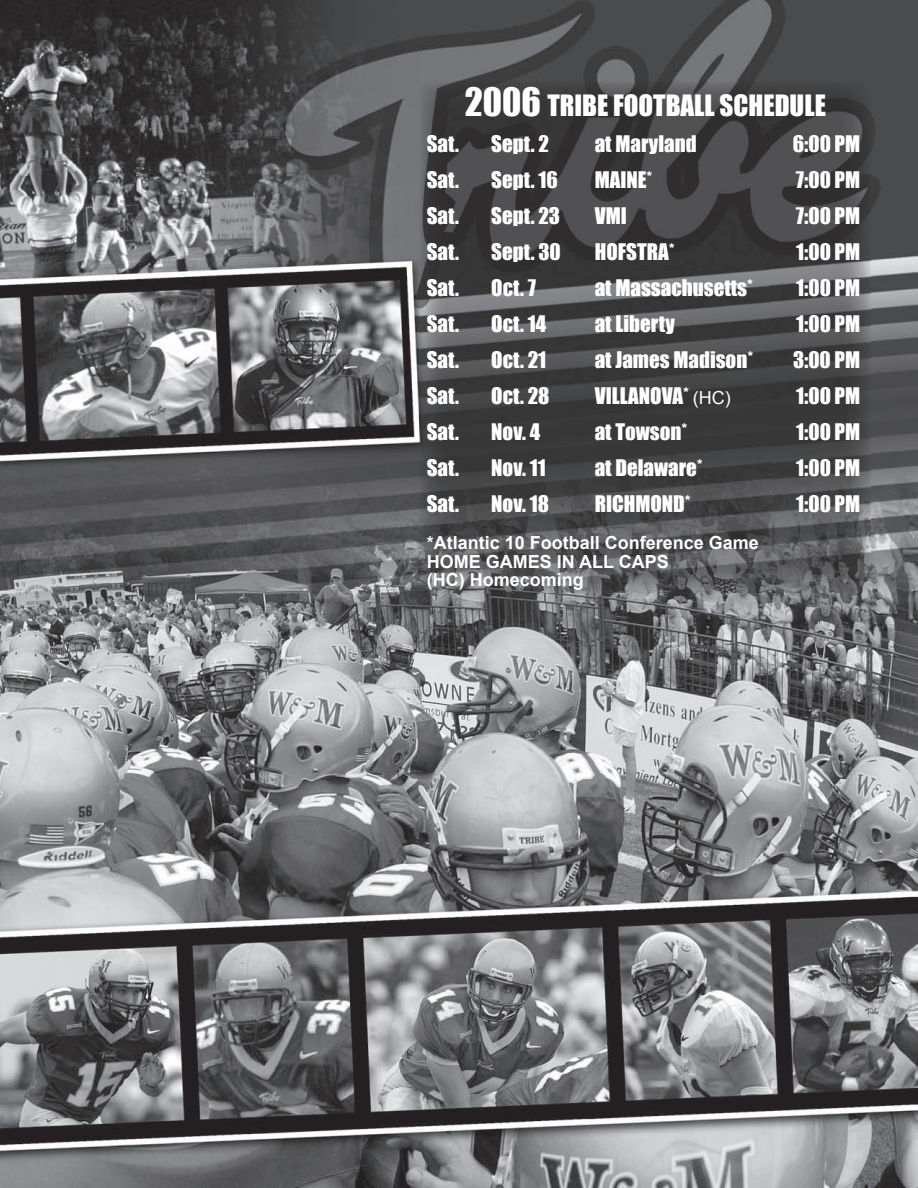
<style>
.page{position:relative;width:918px;height:1188px;background:#fff}
.page>*{position:absolute;margin:0;border:0;box-sizing:border-box;transform-origin:0 0}
.t1{font:27px "Impact";color:#fff}
.t2{font:21px "Impact";color:#fff}
.t3{font:700 18px/18.8px "Arial";color:#fff}
.s1{font-size:36px}
.s2{font-family:"Arial";font-size:18px}
</style>
<div class="page">
<img style="left:0;top:0;width:918px;height:1188px">
<img style="left:420px;top:81px;width:451px;height:512px">
<p class="t1" style="left:465px;top:89px;width:363px"><span class="s1">2006</span> TRIBE FOOTBALL SCHEDULE</p>
<p class="t2" style="left:427px;top:131px;width:34px">Sat.</p>
<p class="t2" style="left:491px;top:131px;width:59px">Sept. 2</p>
<p class="t2" style="left:595px;top:131px;width:103px">at Maryland</p>
<p class="t2" style="left:793px;top:131px;width:69px">6:00 PM</p>
<p class="t2" style="left:427px;top:167px;width:34px">Sat.</p>
<p class="t2" style="left:491px;top:167px;width:68px">Sept. 16</p>
<p class="t2" style="left:595px;top:167px;width:59px">MAINE*</p>
<p class="t2" style="left:796px;top:167px;width:66px">7:00 PM</p>
<p class="t2" style="left:427px;top:203px;width:34px">Sat.</p>
<p class="t2" style="left:491px;top:203px;width:70px">Sept. 23</p>
<p class="t2" style="left:595px;top:203px;width:34px">VMI</p>
<p class="t2" style="left:796px;top:203px;width:66px">7:00 PM</p>
<p class="t2" style="left:427px;top:239px;width:34px">Sat.</p>
<p class="t2" style="left:491px;top:239px;width:71px">Sept. 30</p>
<p class="t2" style="left:595px;top:239px;width:81px">HOFSTRA*</p>
<p class="t2" style="left:796px;top:239px;width:66px">1:00 PM</p>
<p class="t2" style="left:427px;top:275px;width:34px">Sat.</p>
<p class="t2" style="left:491px;top:275px;width:46px">Oct. 7</p>
<p class="t2" style="left:595px;top:275px;width:160px">at Massachusetts*</p>
<p class="t2" style="left:796px;top:275px;width:66px">1:00 PM</p>
<p class="t2" style="left:427px;top:311px;width:34px">Sat.</p>
<p class="t2" style="left:491px;top:311px;width:56px">Oct. 14</p>
<p class="t2" style="left:595px;top:311px;width:82px">at Liberty</p>
<p class="t2" style="left:796px;top:311px;width:66px">1:00 PM</p>
<p class="t2" style="left:427px;top:347px;width:34px">Sat.</p>
<p class="t2" style="left:491px;top:347px;width:56px">Oct. 21</p>
<p class="t2" style="left:595px;top:347px;width:160px">at James Madison*</p>
<p class="t2" style="left:793px;top:347px;width:69px">3:00 PM</p>
<p class="t2" style="left:427px;top:383px;width:34px">Sat.</p>
<p class="t2" style="left:491px;top:383px;width:60px">Oct. 28</p>
<p class="t2" style="left:595px;top:383px;width:138px">VILLANOVA* <span class="s2">(HC)</span></p>
<p class="t2" style="left:796px;top:383px;width:66px">1:00 PM</p>
<p class="t2" style="left:427px;top:419px;width:34px">Sat.</p>
<p class="t2" style="left:491px;top:419px;width:50px">Nov. 4</p>
<p class="t2" style="left:595px;top:419px;width:94px">at Towson*</p>
<p class="t2" style="left:796px;top:419px;width:66px">1:00 PM</p>
<p class="t2" style="left:427px;top:455px;width:34px">Sat.</p>
<p class="t2" style="left:491px;top:455px;width:56px">Nov. 11</p>
<p class="t2" style="left:595px;top:455px;width:110px">at Delaware*</p>
<p class="t2" style="left:796px;top:455px;width:66px">1:00 PM</p>
<p class="t2" style="left:427px;top:491px;width:34px">Sat.</p>
<p class="t2" style="left:491px;top:491px;width:59px">Nov. 18</p>
<p class="t2" style="left:595px;top:491px;width:98px">RICHMOND*</p>
<p class="t2" style="left:796px;top:491px;width:66px">1:00 PM</p>
<p class="t3" style="left:427px;top:534px;width:334px">*Atlantic 10 Football Conference Game<br>HOME GAMES IN ALL CAPS<br>(HC) Homecoming</p>
</div>
